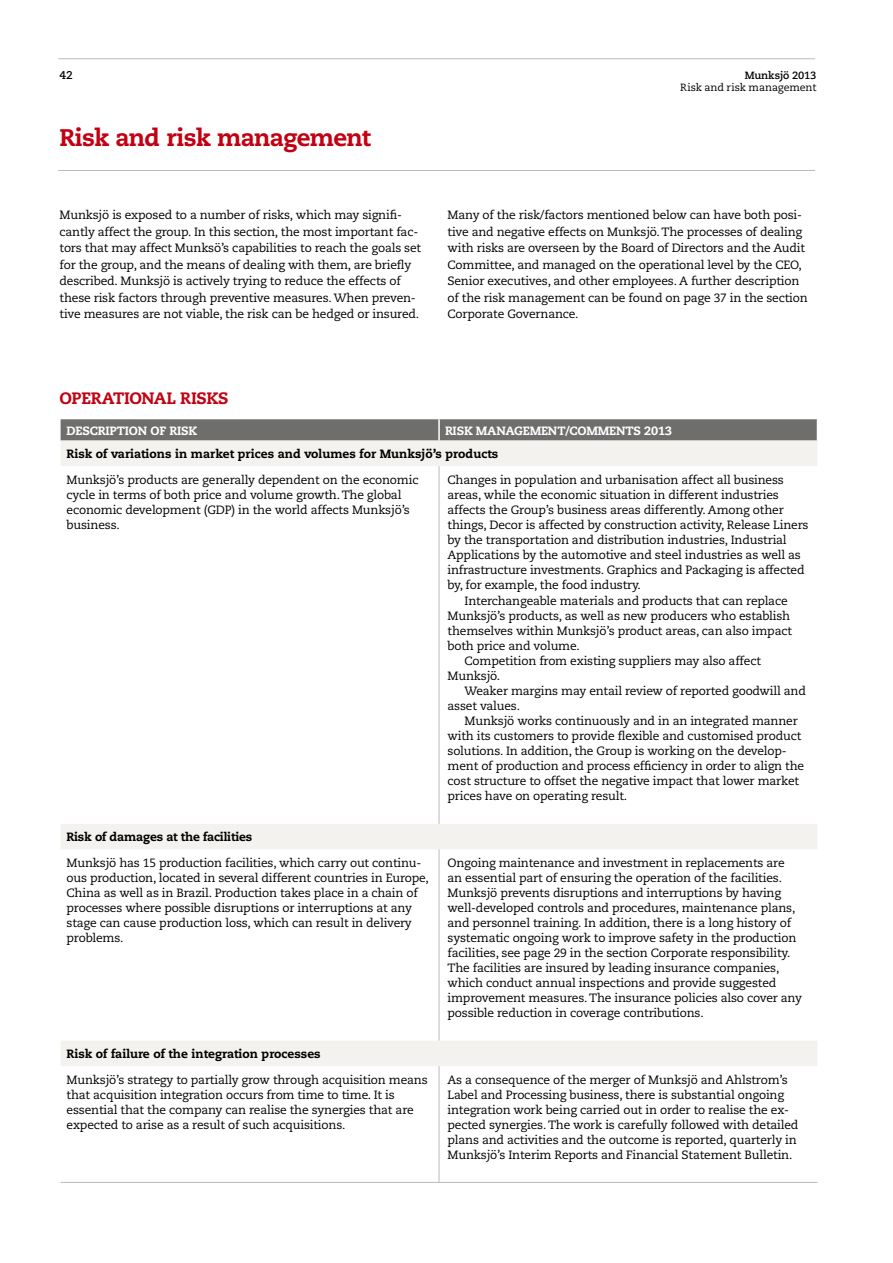
<style>
.page{position:relative;width:893px;height:1263px;background:#fff}
.page>*{position:absolute;margin:0;border:0;box-sizing:border-box;transform-origin:0 0}
.t1{font:800 24px "Caecilia LT Std";letter-spacing:-.03em;color:#c20012}
.t2{font:800 16.5px "Caecilia LT Std";letter-spacing:-.02em;color:#c20012}
.t3{font:12px/15px "Caecilia LT Std";letter-spacing:-.015em;color:#000}
.t4{font:800 12px/23.4px "Caecilia LT Std";color:#000}
.t5{font:800 12px "Caecilia LT Std";letter-spacing:-.015em;color:#fff}
.t6{font:700 11.25px "Caecilia LT Std";color:#000}
.t7{font:10.5px/12.6px "Caecilia LT Std";letter-spacing:-.005em;color:#000;text-align:right}
.s1{font-weight:700}
.s2{color:#fff}
.s3{font-weight:800}
</style>
<div class="page">
<hr style="left:58px;top:58px;width:757px;height:1px;background:#babbbb">
<hr style="left:58px;top:170px;width:757px;height:1px;background:#babbbb">
<svg style="left:61px;top:441px;width:756px;height:625px"></svg>
<svg style="left:61px;top:419px;width:757px;height:22px;background:#747473"></svg>
<hr style="left:439px;top:466px;width:1px;height:358px;background:#babbbb">
<hr style="left:439px;top:849px;width:1px;height:192px;background:#babbbb">
<hr style="left:439px;top:1066px;width:1px;height:116px;background:#babbbb">
<hr style="left:61px;top:1182px;width:378px;height:1px;background:#babbbb">
<hr style="left:439px;top:1182px;width:378px;height:1px;background:#babbbb">
<p class="t6" style="left:60px;top:69px;width:15px">42</p>
<p class="t7" style="left:680px;top:69px;width:138px"><span class="s1">Munksjö 2013<br></span>Risk and risk management</p>
<p class="t1" style="left:60px;top:122px;width:313px">Risk and risk management</p>
<p class="t3" style="left:60px;top:207px;width:363px;line-height:16.5px">Munksjö is exposed to a number of risks, which may signifi&shy;cantly affect the group. In this section, the most important fac&shy;tors that may affect Munksö’s capabilities to reach the goals set for the group, and the means of dealing with them, are briefly described. Munksjö is actively trying to reduce the effects of these risk factors through preventive measures. When preven&shy;tive measures are not viable, the risk can be hedged or insured.</p>
<p class="t3" style="left:448px;top:207px;width:362px;line-height:16.5px">Many of the risk/factors mentioned below can have both posi&shy;tive and negative effects on Munksjö. The processes of dealing with risks are overseen by the Board of Directors and the Audit Committee, and managed on the operational level by the CEO, Senior executives, and other employees. A further description of the risk management can be found on page 37 in the section Corporate Governance.</p>
<p class="t2" style="left:60px;top:388px;width:171px">OPERATIONAL RISKS</p>
<p class="t4" style="left:67px;top:419px;width:607px;text-indent:378px"><span class="s2">RISK MANAGEMENT/COMMENTS 2013<br></span>Risk of variations in market prices and volumes for Munksjö’s products</p>
<p class="t3" style="left:67px;top:472px;width:353px">Munksjö’s products are generally dependent on the economic cycle in terms of both price and volume growth. The global economic development (GDP) in the world affects Munksjö’s business.</p>
<p class="t3" style="left:448px;top:472px;width:363px">Changes in population and urbanisation affect all business areas, while the economic situation in different industries affects the Group’s business areas differently. Among other things, Decor is affected by construction activity, Release Liners by the transportation and distribution industries, Industrial Applications by the automotive and steel industries as well as infrastructure investments. Graphics and Packaging is affected by, for example, the food industry.</p>
<p class="t3" style="left:465px;top:594px;width:325px">Interchangeable materials and products that can replace</p>
<p class="t3" style="left:448px;top:609px;width:344px">Munksjö’s products, as well as new producers who establish</p>
<p class="t3" style="left:448px;top:624px;width:346px">themselves within Munksjö’s product areas, can also impact</p>
<p class="t3" style="left:448px;top:639px;width:134px">both price and volume.</p>
<p class="t3" style="left:465px;top:654px;width:298px">Competition from existing suppliers may also affect</p>
<p class="t3" style="left:448px;top:669px;width:54px">Munksjö.</p>
<p class="t3" style="left:465px;top:684px;width:343px">Weaker margins may entail review of reported goodwill and</p>
<p class="t3" style="left:448px;top:699px;width:74px">asset values.</p>
<p class="t3" style="left:465px;top:714px;width:335px">Munksjö works continuously and in an integrated manner</p>
<p class="t3" style="left:448px;top:729px;width:355px">with its customers to provide flexible and customised product</p>
<p class="t3" style="left:448px;top:744px;width:341px">solutions. In addition, the Group is working on the develop-</p>
<p class="t3" style="left:448px;top:759px;width:358px">ment of production and process efficiency in order to align the</p>
<p class="t3" style="left:448px;top:774px;width:353px">cost structure to offset the negative impact that lower market</p>
<p class="t3" style="left:448px;top:789px;width:181px">prices have on operating result.</p>
<p class="t3" style="left:67px;top:824px;width:356px;line-height:25.8px"><span class="s3">Risk of damages at the facilities<br></span>Munksjö has 15 production facilities, which carry out continu-</p>
<p class="t3" style="left:67px;top:871px;width:364px">ous production, located in several different countries in Europe, China as well as in Brazil. Production takes place in a chain of processes where possible disruptions or interruptions at any stage can cause production loss, which can result in delivery problems.</p>
<p class="t5" style="left:67px;top:423px;width:132px">DESCRIPTION OF RISK</p>
<p class="t3" style="left:448px;top:856px;width:356px">Ongoing maintenance and investment in replacements are an essential part of ensuring the operation of the facilities.<br>Munksjö prevents disruptions and interruptions by having well-developed controls and procedures, maintenance plans, and personnel training. In addition, there is a long history of systematic ongoing work to improve safety in the production facilities, see page 29 in the section Corporate responsibility.<br>The facilities are insured by leading insurance companies, which conduct annual inspections and provide suggested improvement measures. The insurance policies also cover any possible reduction in coverage contributions.</p>
<p class="t3" style="left:67px;top:1041px;width:363px;line-height:25.8px"><span class="s3">Risk of failure of the integration processes<br></span>Munksjö’s strategy to partially grow through acquisition means</p>
<p class="t3" style="left:67px;top:1087px;width:349px">that acquisition integration occurs from time to time. It is essential that the company can realise the synergies that are expected to arise as a result of such acquisitions.</p>
<p class="t3" style="left:448px;top:1072px;width:352px">As a consequence of the merger of Munksjö and Ahlstrom’s Label and Processing business, there is substantial ongoing integration work being carried out in order to realise the ex&shy;pected synergies. The work is carefully followed with detailed plans and activities and the outcome is reported, quarterly in Munksjö’s Interim Reports and Financial Statement Bulletin.</p>
</div>
